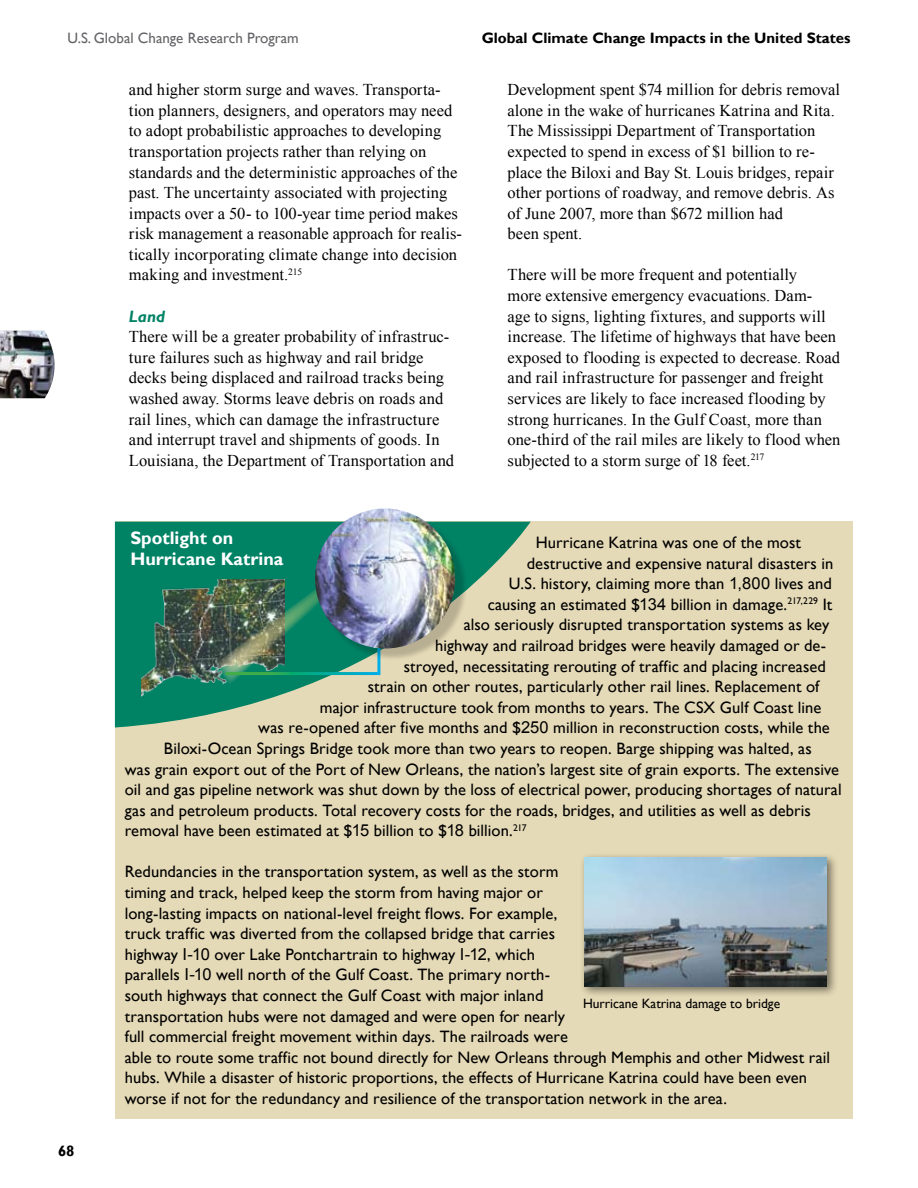
<style>
.page{position:relative;width:918px;height:1188px;background:#fff}
.page>*{position:absolute;margin:0;border:0;box-sizing:border-box;transform-origin:0 0}
.t1{font:700 18px/21.6px "Gill Sans";color:#fff}
.t2{font:16.5px/20.5px "Gill Sans";letter-spacing:.005em;color:#000}
.t3{font:16.5px/20.5px "Times New Roman";letter-spacing:.005em;color:#000}
.t4{font:italic 700 16.5px "Gill Sans";color:#008265}
.t5{font:700 15px "Gill Sans";color:#000}
.t6{font:15px "Gill Sans";color:#636467}
.t7{font:13.5px "Gill Sans";color:#000}
.s1{font-family:"Arial"}
</style>
<div class="page">
<img style="left:0;top:331px;width:55px;height:67px">
<div style="left:115px;top:522px;width:737px;height:597px;background:#e5dab7"></div>
<svg style="left:115px;top:522px;width:416px;height:206px"></svg>
<img style="left:141px;top:580px;width:144px;height:126px">
<div style="left:579px;top:853px;width:266px;height:151px;background:#000;opacity:.5"></div>
<img style="left:584px;top:857px;width:243px;height:129px">
<img style="left:216px;top:531px;width:181px;height:156px">
<div style="left:319px;top:512px;width:155px;height:156px;background:#000;opacity:.2"></div>
<img style="left:315px;top:508px;width:140px;height:141px;border-radius:70px">
<p class="t6" style="left:68px;top:30px;width:233px">U.S. Global Change Research Program</p>
<p class="t3" style="left:129px;top:79px;width:335px">and higher storm surge and waves. Transporta&shy;tion planners, designers, and operators may need to adopt probabilistic approaches to developing transportation projects rather than relying on standards and the deterministic approaches of the past. The uncertainty associated with projecting impacts over a 50- to 100-year time period makes risk management a reasonable approach for realis&shy;tically incorporating climate change into decision making and investment.<sup>215</sup></p>
<p class="t4" style="left:129px;top:306px;width:38px">Land</p>
<p class="t3" style="left:129px;top:326px;width:327px">There will be a greater probability of infrastruc&shy;ture failures such as highway and rail bridge decks being displaced and railroad tracks being washed away. Storms leave debris on roads and rail lines, which can damage the infrastructure and interrupt travel and shipments of goods. In Louisiana, the Department of Transportation and</p>
<p class="t5" style="left:482px;top:29px;width:370px">Global Climate Change Impacts in the United States</p>
<p class="t3" style="left:508px;top:79px;width:334px">Development spent $74 million for debris removal alone in the wake of hurricanes Katrina and Rita.<br>The Mississippi Department of Transportation expected to spend in excess of $1 billion to re&shy;place the Biloxi and Bay St. Louis bridges, repair other portions of roadway, and remove debris. As of June 2007, more than $672 million had<br>been spent.</p>
<p class="t3" style="left:508px;top:264px;width:334px">There will be more frequent and potentially<br>more extensive emergency evacuations. Dam-<br>age to signs, lighting fixtures, and supports will increase. The lifetime of highways that have been exposed to flooding is expected to decrease. Road and rail infrastructure for passenger and freight services are likely to face increased flooding by strong hurricanes. In the Gulf Coast, more than one-third of the rail miles are likely to flood when subjected to a storm surge of 18 feet.<sup>217</sup></p>
<p class="t5" style="left:58px;top:1142px;width:18px">68</p>
<p class="t1" style="left:130px;top:527px;width:155px">Spotlight on<br>Hurricane Katrina</p>
<p class="t2" style="left:536px;top:533px;width:267px">Hurricane Katrina was one of the most</p>
<p class="t2" style="left:527px;top:553px;width:308px">destructive and expensive natural disasters in</p>
<p class="t2" style="left:509px;top:574px;width:325px">U.S. history, claiming more than <span class="s1">1,800</span> lives and</p>
<p class="t2" style="left:488px;top:594px;width:346px">causing an estimated $<span class="s1">134</span> billion in damage.<sup>217,229</sup> It</p>
<p class="t2" style="left:464px;top:615px;width:367px">also seriously disrupted transportation systems as key</p>
<p class="t2" style="left:435px;top:635px;width:393px">highway and railroad bridges were heavily damaged or de-</p>
<p class="t2" style="left:404px;top:656px;width:424px">stroyed, necessitating rerouting of traffic and placing increased</p>
<p class="t2" style="left:368px;top:677px;width:453px">strain on other routes, particularly other rail lines. Replacement of</p>
<p class="t2" style="left:320px;top:697px;width:503px">major infrastructure took from months to years. The CSX Gulf Coast line</p>
<p class="t2" style="left:258px;top:718px;width:573px">was re-opened after five months and $<span class="s1">250</span> million in reconstruction costs, while the</p>
<p class="t2" style="left:164px;top:738px;width:650px">Biloxi-Ocean Springs Bridge took more than two years to reopen. Barge shipping was halted, as</p>
<p class="t2" style="left:125px;top:759px;width:716px">was grain export out of the Port of New Orleans, the nation’s largest site of grain exports. The extensive</p>
<p class="t2" style="left:125px;top:780px;width:718px">oil and gas pipeline network was shut down by the loss of electrical power, producing shortages of natural</p>
<p class="t2" style="left:125px;top:800px;width:687px">gas and petroleum products. Total recovery costs for the roads, bridges, and utilities as well as debris</p>
<p class="t2" style="left:125px;top:821px;width:403px">removal have been estimated at $<span class="s1">15</span> billion to $<span class="s1">18</span> billion.<sup>217</sup></p>
<p class="t2" style="left:125px;top:862px;width:707px">Redundancies in the transportation system, as well as the storm<br>timing and track, helped keep the storm from having major or<br>long-lasting impacts on national-level freight flows. For example,<br>truck traffic was diverted from the collapsed bridge that carries<br>highway <span class="s1">I-10</span> over Lake Pontchartrain to highway <span class="s1">I-12</span>, which<br>parallels <span class="s1">I-10</span> well north of the Gulf Coast. The primary north-<br>south highways that connect the Gulf Coast with major inland<br>transportation hubs were not damaged and were open for nearly<br>full commercial freight movement within days. The railroads were<br>able to route some traffic not bound directly for New Orleans through Memphis and other Midwest rail hubs. While a disaster of historic proportions, the effects of Hurricane Katrina could have been even worse if not for the redundancy and resilience of the transportation network in the area.</p>
<p class="t7" style="left:583px;top:995px;width:199px">Hurricane Katrina damage to bridge</p>
</div>
